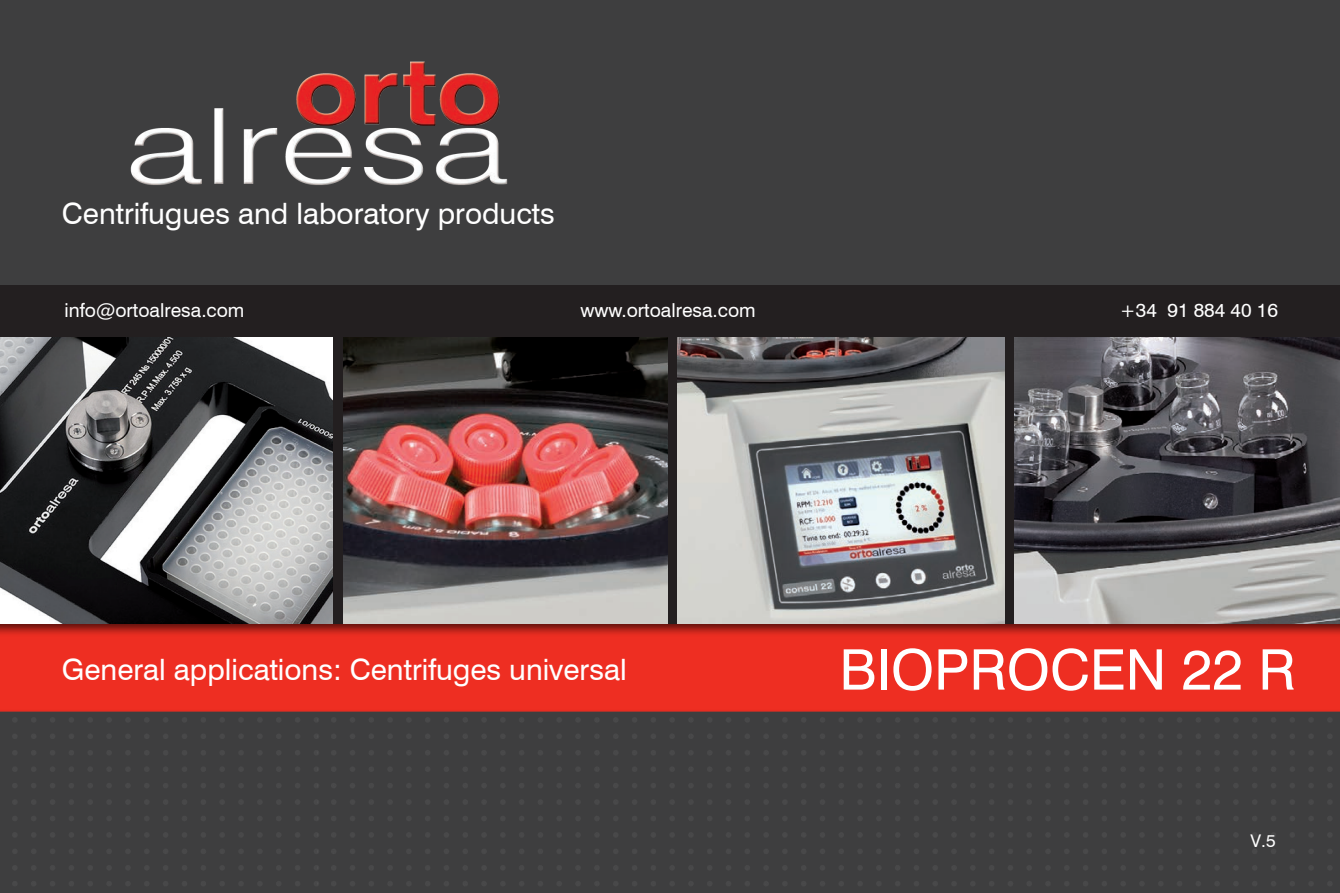
<style>
.page{position:relative;width:1340px;height:893px;background:#fff}
.page>*{position:absolute;margin:0;border:0;box-sizing:border-box;transform-origin:0 0}
.t_ablas_txt_negro{font:56px "Swiss 721 BT";color:#fff}
.t_ablas_txt_negro-2{font:29.4px "Swiss 721 BT";color:#fff}
.t_ablas_txt_negro-3{font:19.25px "Swiss 721 BT";color:#fff}
.t1{font:17.5px "Swiss 721 BT";color:#fff}
.s1{font-family:"Swis 721 BT"}
</style>
<div class="page">
<div style="left:0;top:0;width:1339px;height:893px;background:#3e3e3f"></div>
<img style="left:317px;top:718px;width:1015px;height:168px">
<div style="left:0;top:620px;width:1339px;height:93px;background:#231f20;opacity:.75"></div>
<div style="left:0;top:285px;width:1339px;height:82px;background:#231f20"></div>
<div style="left:0;top:337px;width:1339px;height:287px;background:#231f20"></div>
<img style="left:343px;top:337px;width:324px;height:287px">
<img style="left:0;top:337px;width:332px;height:287px">
<img style="left:677px;top:337px;width:327px;height:287px">
<img style="left:1014px;top:337px;width:325px;height:287px">
<img style="left:130px;top:61px;width:378px;height:124px">
<p class="t_ablas_txt_negro-2" style="left:62px;top:196px;width:494px">Centrifugues and laboratory products</p>
<p class="t_ablas_txt_negro-3" style="left:65px;top:298px;width:181px">info@ortoalresa.com</p>
<p class="t_ablas_txt_negro-3" style="left:580px;top:298px;width:177px">www.ortoalresa.com</p>
<p class="t_ablas_txt_negro-3" style="left:1119px;top:299px;width:160px">+34 91 884 40 16</p>
<p class="t_ablas_txt_negro-2" style="left:62px;top:651px;width:566px"><span class="s1">General</span> applications: Centrifuges universal</p>
<p class="t_ablas_txt_negro" style="left:839px;top:636px;width:457px">BIOPROCEN 22 R</p>
<p class="t1" style="left:1250px;top:831px;width:27px">V.5</p>
</div>
